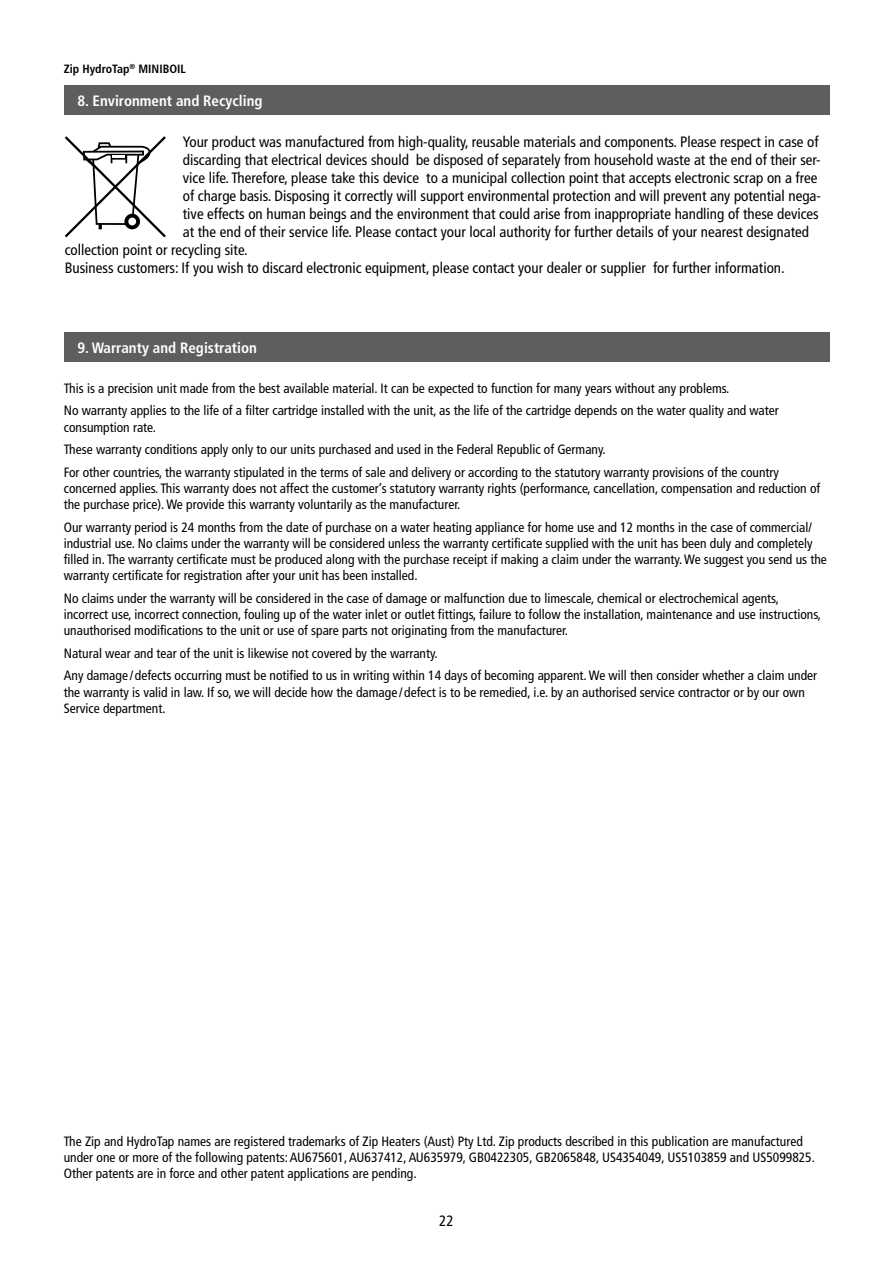
<style>
.page{position:relative;width:893px;height:1263px;background:#fff}
.page>*{position:absolute;margin:0;border:0;box-sizing:border-box;transform-origin:0 0}
.t1{font:condensed 15px "Frutiger LT Std";color:#000}
.t2{font:700 condensed 15px "Frutiger LT Std";color:#fff}
.t3{font:condensed 13.5px/16.2px "Frutiger LT Std";color:#000}
.t4{font:700 condensed 12px "Frutiger LT Std";color:#000}
</style>
<div class="page">
<div style="left:65px;top:85px;width:765px;height:30px;background:#5e5e5d"></div>
<svg style="left:65px;top:136px;width:101px;height:101px"></svg>
<div style="left:65px;top:332px;width:765px;height:29px;background:#5e5e5d"></div>
<p class="t4" style="left:64px;top:62px;width:124px">Zip HydroTap<sup>®</sup> MINIBOIL</p>
<p class="t2" style="left:77px;top:92px;width:186px">8. Environment and Recycling</p>
<p class="t1" style="left:183px;top:133px;width:637px">Your product was manufactured from high-quality, reusable materials and components. Please respect in case of</p>
<p class="t1" style="left:183px;top:151px;width:639px">discarding that electrical devices should be disposed of separately from household waste at the end of their ser-</p>
<p class="t1" style="left:183px;top:169px;width:636px">vice life. Therefore, please take this device to a municipal collection point that accepts electronic scrap on a free</p>
<p class="t1" style="left:183px;top:187px;width:639px">of charge basis. Disposing it correctly will support environmental protection and will prevent any potential nega-</p>
<p class="t1" style="left:183px;top:205px;width:637px">tive effects on human beings and the environment that could arise from inappropriate handling of these devices</p>
<p class="t1" style="left:183px;top:223px;width:628px">at the end of their service life. Please contact your local authority for further details of your nearest designated</p>
<p class="t1" style="left:65px;top:241px;width:184px">collection point or recycling site.</p>
<p class="t1" style="left:65px;top:259px;width:721px">Business customers: If you wish to discard electronic equipment, please contact your dealer or supplier for further information.</p>
<p class="t2" style="left:77px;top:339px;width:181px">9. Warranty and Registration</p>
<p class="t3" style="left:64px;top:377px;width:717px;line-height:22.5px">This is a precision unit made from the best available material. It can be expected to function for many years without any problems.<br>No warranty applies to the life of a filter cartridge installed with the unit, as the life of the cartridge depends on the water quality and water</p>
<p class="t3" style="left:64px;top:416px;width:717px;line-height:22.5px">consumption rate.<br>These warranty conditions apply only to our units purchased and used in the Federal Republic of Germany.<br>For other countries, the warranty stipulated in the terms of sale and delivery or according to the statutory warranty provisions of the country</p>
<p class="t3" style="left:64px;top:480px;width:758px">concerned applies. This warranty does not affect the customer’s statutory warranty rights (performance, cancellation, compensation and reduction of the purchase price). We provide this warranty voluntarily as the manufacturer.</p>
<p class="t3" style="left:64px;top:519px;width:765px">Our warranty period is 24 months from the date of purchase on a water heating appliance for home use and 12 months in the case of commercial/ industrial use. No claims under the warranty will be considered unless the warranty certificate supplied with the unit has been duly and completely filled in. The warranty certificate must be produced along with the purchase receipt if making a claim under the warranty. We suggest you send us the warranty certificate for registration after your unit has been installed.</p>
<p class="t3" style="left:64px;top:590px;width:759px">No claims under the warranty will be considered in the case of damage or malfunction due to limescale, chemical or electrochemical agents, incorrect use, incorrect connection, fouling up of the water inlet or outlet fittings, failure to follow the installation, maintenance and use instructions, unauthorised modifications to the unit or use of spare parts not originating from the manufacturer.</p>
<p class="t3" style="left:64px;top:642px;width:755px;line-height:22.5px">Natural wear and tear of the unit is likewise not covered by the warranty.<br>Any damage / defects occurring must be notified to us in writing within 14 days of becoming apparent. We will then consider whether a claim under</p>
<p class="t3" style="left:64px;top:684px;width:743px">the warranty is valid in law. If so, we will decide how the damage / defect is to be remedied, i.e. by an authorised service contractor or by our own<br>Service department.</p>
<p class="t3" style="left:64px;top:1133px;width:753px">The Zip and HydroTap names are registered trademarks of Zip Heaters (Aust) Pty Ltd. Zip products described in this publication are manufactured under one or more of the following patents: AU675601, AU637412, AU635979, GB0422305, GB2065848, US4354049, US5103859 and US5099825.<br>Other patents are in force and other patent applications are pending.</p>
<p class="t1" style="left:439px;top:1212px;width:16px">22</p>
</div>
